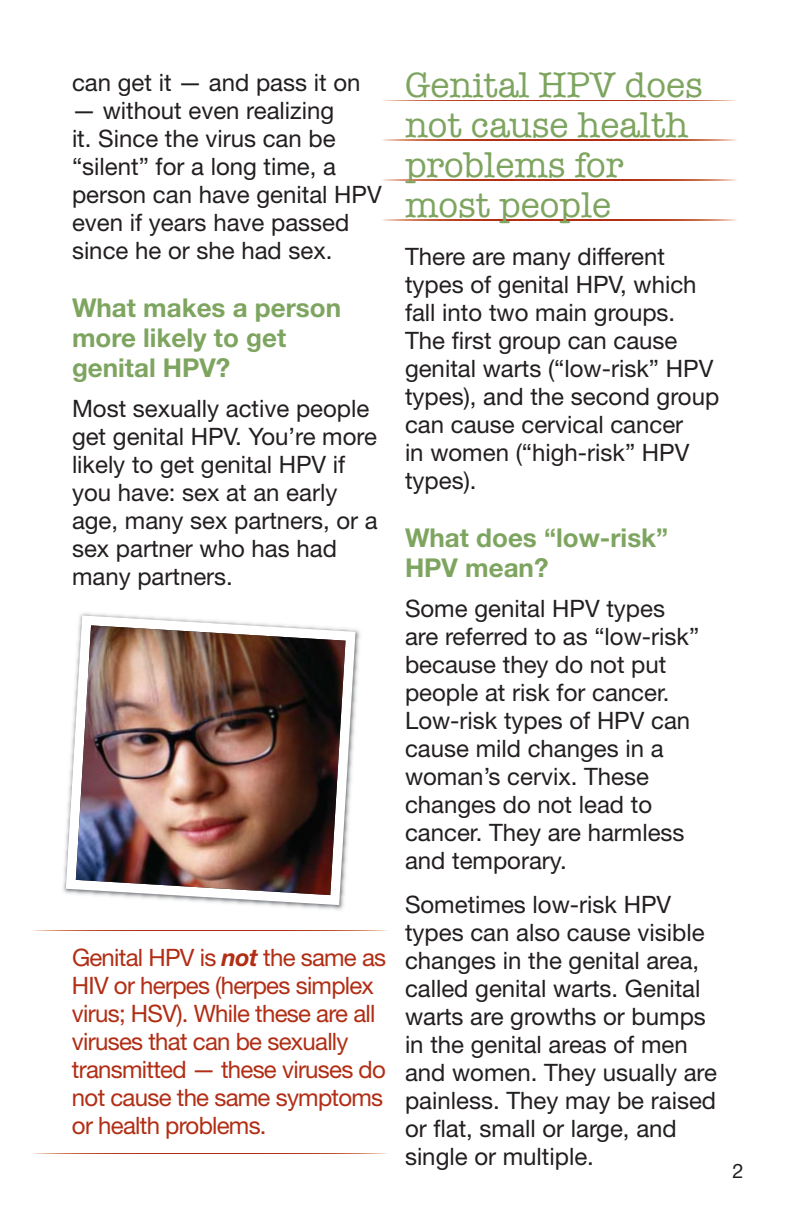
<style>
.page{position:relative;width:792px;height:1224px;background:#fff}
.page>*{position:absolute;margin:0;border:0;box-sizing:border-box;transform-origin:0 0}
.t1{font:36px/40px "American Typewriter";color:#7ea560}
.t2{font:700 26px/30px "Helvetica Neue";color:#7ea560}
.t3{font:24px/28px "Helvetica Neue";color:#231f20}
.t4{font:24px/28px "Helvetica Neue";letter-spacing:-.03em;color:#b12e15}
.t5{font:20px "Helvetica Neue";color:#231f20}
.s1{font-weight:700;font-style:italic}
</style>
<div class="page">
<img style="left:32px;top:930px;width:356px;height:1px">
<img style="left:32px;top:1153px;width:356px;height:1px">
<img style="left:382px;top:100px;width:355px;height:1px">
<img style="left:382px;top:180px;width:355px;height:1px">
<img style="left:382px;top:219px;width:355px;height:1px">
<img style="left:382px;top:140px;width:355px;height:1px">
<img style="left:63px;top:613px;width:297px;height:297px">
<svg style="left:66px;top:615px;width:290px;height:290px"></svg>
<img style="left:76px;top:625px;width:270px;height:270px">
<p class="t3" style="left:72px;top:71px;width:290px">can get it — and pass it on</p>
<p class="t3" style="left:72px;top:99px;width:311px">— without even realizing<br>it. Since the virus can be “silent” for a long time, a person can have genital HPV even if years have passed since he or she had sex.</p>
<p class="t2" style="left:72px;top:295px;width:271px">What makes a person more likely to get genital HPV?</p>
<p class="t3" style="left:72px;top:397px;width:307px">Most sexually active people get genital HPV. You’re more likely to get genital HPV if you have: sex at an early age, many sex partners, or a sex partner who has had many partners.</p>
<p class="t4" style="left:72px;top:946px;width:316px">Genital HPV is <span class="s1">not</span> the same as<br>HIV or herpes (herpes simplex virus; HSV). While these are all viruses that can be sexually transmitted — these viruses do not cause the same symptoms or health problems.</p>
<h1 class="t1" style="left:405px;top:65px;width:299px">Genital HPV does not cause health problems for most people</h1>
<p class="t3" style="left:405px;top:245px;width:316px">There are many different types of genital HPV, which fall into two main groups.<br>The first group can cause genital warts (“low-risk” HPV types), and the second group can cause cervical cancer<br>in women (“high-risk” HPV types).</p>
<p class="t2" style="left:405px;top:525px;width:265px">What does “low-risk”<br>HPV mean?</p>
<p class="t3" style="left:405px;top:597px;width:296px">Some genital HPV types are referred to as “low-risk” because they do not put people at risk for cancer.<br>Low-risk types of HPV can cause mild changes in a woman’s cervix. These changes do not lead to cancer. They are harmless and temporary.</p>
<p class="t3" style="left:405px;top:893px;width:314px">Sometimes low-risk HPV types can also cause visible changes in the genital area, called genital warts. Genital warts are growths or bumps in the genital areas of men and women. They usually are painless. They may be raised or flat, small or large, and single or multiple.</p>
<p class="t5" style="left:732px;top:1164px;width:13px">2</p>
</div>
